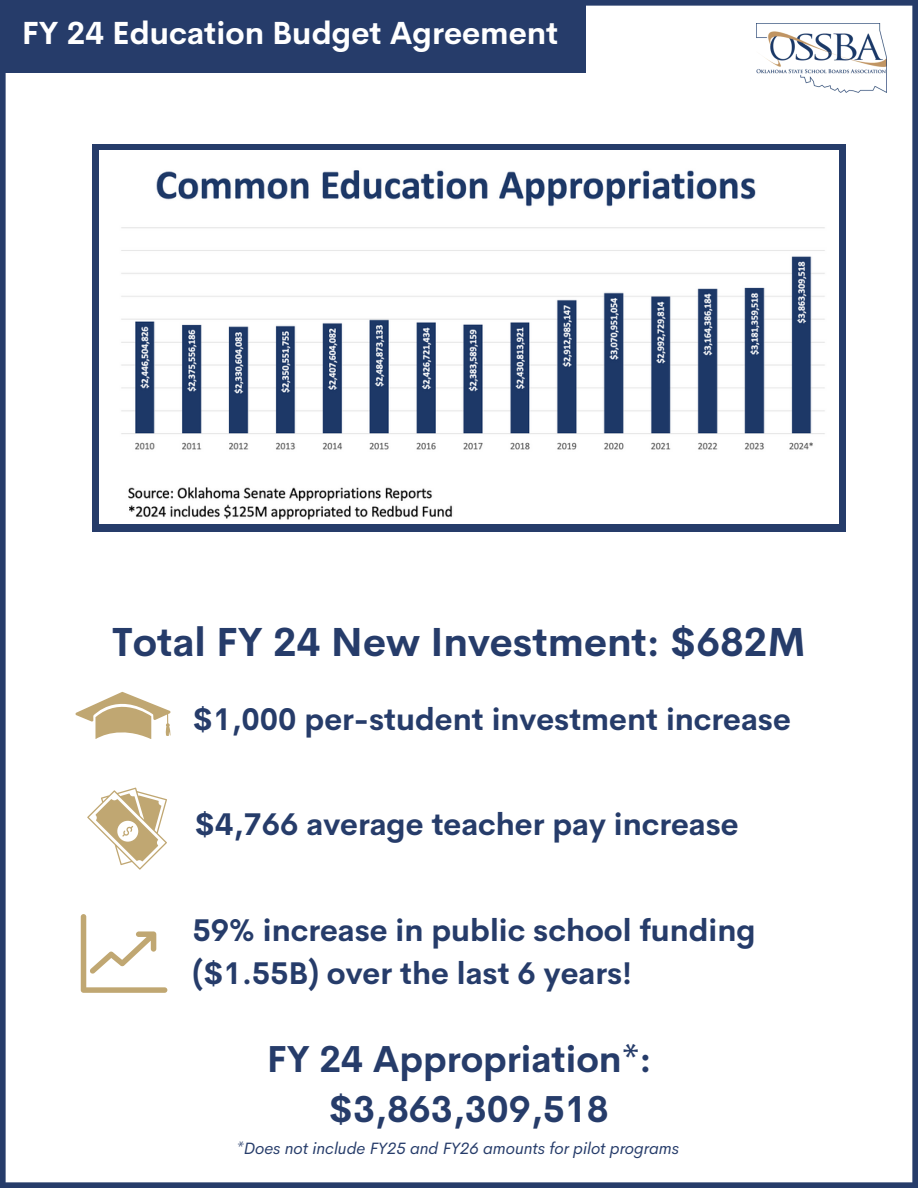
<style>
.page{position:relative;width:918px;height:1188px;background:#fff}
.page>*{position:absolute;margin:0;border:0;box-sizing:border-box;transform-origin:0 0}
.t1{font:700 39.75px "Cerebri Sans";color:#263c6a}
.t2{font:700 36.75px "Cerebri Sans";color:#263c6a}
.t3{font:700 31.35px "Cerebri Sans";color:#fff}
.t4{font:700 30.75px/42.8px "Cerebri Sans";color:#263c6a}
.t5{font:italic 16.5px "Cerebri Sans";color:#263c6a}
</style>
<div class="page">
<div style="left:0;top:0;width:918px;height:6px;background:#263c6a"></div>
<div style="left:0;top:1182px;width:918px;height:6px;background:#263c6a"></div>
<div style="left:912px;top:0;width:6px;height:1188px;background:#263c6a"></div>
<div style="left:0;top:3px;width:6px;height:1184px;background:#263c6a"></div>
<img style="left:757px;top:23px;width:129px;height:69px">
<div style="left:0;top:3px;width:585px;height:69px;background:#263c6a"></div>
<svg style="left:81px;top:914px;width:86px;height:79px"></svg>
<svg style="left:75px;top:692px;width:96px;height:47px"></svg>
<svg style="left:87px;top:788px;width:80px;height:82px"></svg>
<div style="left:93px;top:145px;width:752px;height:387px;background:#263c6a"></div>
<img style="left:99px;top:151px;width:739px;height:372px">
<p class="t3" style="left:22px;top:13px;width:538px">FY 24 Education Budget Agreement</p>
<p class="t1" style="left:112px;top:616px;width:695px">Total FY 24 New Investment: $682M</p>
<p class="t4" style="left:193px;top:697px;width:600px">$1,000 per-student investment increase</p>
<p class="t4" style="left:194px;top:803px;width:546px">$4,766 average teacher pay increase</p>
<p class="t4" style="left:193px;top:909px;width:565px">59% increase in public school funding ($1.55B) over the last 6 years!</p>
<p class="t2" style="left:267px;top:1035px;width:386px">FY 24 Appropriation*:</p>
<p class="t2" style="left:328px;top:1085px;width:282px">$3,863,309,518</p>
<p class="t5" style="left:236px;top:1138px;width:444px">*Does not include FY25 and FY26 amounts for pilot programs</p>
</div>
